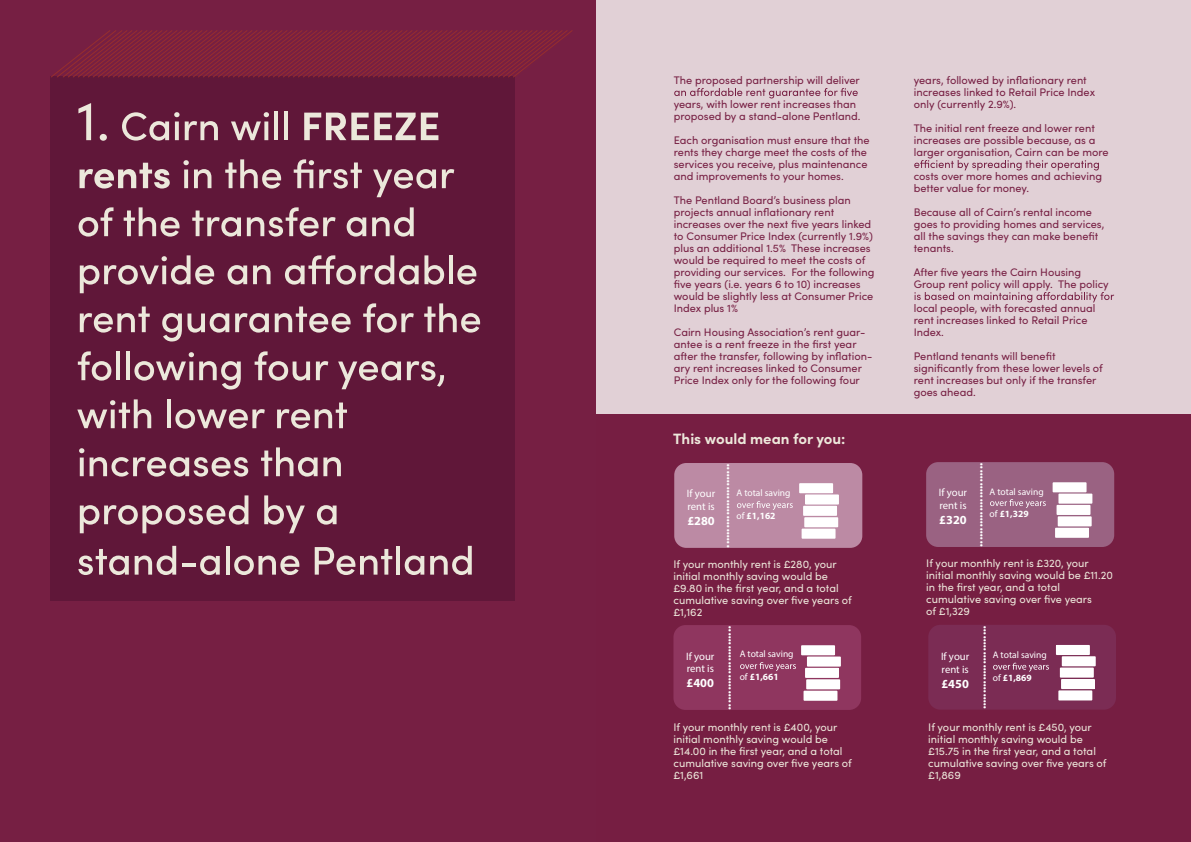
<style>
.page{position:relative;width:1191px;height:842px;background:#fff}
.page>*{position:absolute;margin:0;border:0;box-sizing:border-box;transform-origin:0 0}
.t1{font:700 15px "Sofia Pro";color:#ede8db}
.t2{font:700 12.4px "Myriad Pro";color:#fff}
.t3{font:11px/12px "Sofia Pro";color:#761e42}
.t4{font:11px/12px "Sofia Pro";color:#ede8db}
.t5{font:10.7px/12.9px "Myriad Pro";color:#fff}
.t6{font:9.5px "Myriad Pro";color:#fff}
.t7{font:700 9.5px "Myriad Pro";color:#fff}
.s1{font-weight:400}
</style>
<div class="page">
<div style="left:0;top:0;width:597px;height:842px;background:#761f43"></div>
<div style="left:50px;top:77px;width:465px;height:524px;background:#601739"></div>
<svg style="left:78px;top:103px;width:13px;height:37px"></svg>
<div style="left:100px;top:134px;width:7px;height:7px;background:#ece8db;border-radius:50%"></div>
<svg style="left:122px;top:112px;width:96px;height:29px"></svg>
<svg style="left:231px;top:112px;width:38px;height:28px"></svg>
<hr style="left:274px;top:111px;width:4px;height:29px;background:#ece8db">
<hr style="left:284px;top:111px;width:4px;height:29px;background:#ece8db">
<svg style="left:304px;top:113px;width:111px;height:27px"></svg>
<svg style="left:421px;top:113px;width:17px;height:27px"></svg>
<svg style="left:79px;top:163px;width:91px;height:26px"></svg>
<svg style="left:183px;top:160px;width:28px;height:28px"></svg>
<svg style="left:225px;top:159px;width:56px;height:30px"></svg>
<svg style="left:294px;top:159px;width:68px;height:30px"></svg>
<svg style="left:373px;top:169px;width:63px;height:28px"></svg>
<svg style="left:442px;top:169px;width:12px;height:19px"></svg>
<svg style="left:79px;top:207px;width:34px;height:30px"></svg>
<svg style="left:124px;top:207px;width:55px;height:30px"></svg>
<svg style="left:192px;top:210px;width:49px;height:27px"></svg>
<svg style="left:247px;top:207px;width:88px;height:30px"></svg>
<svg style="left:347px;top:217px;width:19px;height:20px"></svg>
<svg style="left:372px;top:207px;width:42px;height:30px"></svg>
<svg style="left:80px;top:255px;width:134px;height:38px"></svg>
<svg style="left:227px;top:265px;width:20px;height:20px"></svg>
<svg style="left:253px;top:265px;width:17px;height:19px"></svg>
<svg style="left:285px;top:255px;width:133px;height:30px"></svg>
<svg style="left:424px;top:255px;width:20px;height:30px"></svg>
<hr style="left:449px;top:255px;width:4px;height:29px;background:#ece8db">
<svg style="left:457px;top:265px;width:19px;height:20px"></svg>
<svg style="left:80px;top:306px;width:70px;height:27px"></svg>
<svg style="left:162px;top:313px;width:67px;height:28px"></svg>
<svg style="left:235px;top:313px;width:34px;height:20px"></svg>
<svg style="left:275px;top:306px;width:75px;height:27px"></svg>
<svg style="left:363px;top:303px;width:51px;height:30px"></svg>
<svg style="left:424px;top:303px;width:56px;height:30px"></svg>
<svg style="left:78px;top:351px;width:33px;height:30px"></svg>
<hr style="left:116px;top:351px;width:4px;height:29px;background:#ece8db">
<hr style="left:126px;top:351px;width:4px;height:29px;background:#ece8db">
<svg style="left:134px;top:352px;width:107px;height:37px"></svg>
<svg style="left:255px;top:351px;width:55px;height:30px"></svg>
<svg style="left:316px;top:361px;width:12px;height:19px"></svg>
<svg style="left:338px;top:361px;width:63px;height:28px"></svg>
<svg style="left:407px;top:361px;width:37px;height:26px"></svg>
<svg style="left:77px;top:399px;width:74px;height:29px"></svg>
<hr style="left:167px;top:399px;width:4px;height:29px;background:#ece8db">
<svg style="left:175px;top:409px;width:90px;height:20px"></svg>
<svg style="left:277px;top:402px;width:70px;height:27px"></svg>
<svg style="left:79px;top:448px;width:5px;height:28px"></svg>
<svg style="left:90px;top:457px;width:158px;height:20px"></svg>
<svg style="left:261px;top:447px;width:56px;height:30px"></svg>
<svg style="left:323px;top:457px;width:18px;height:19px"></svg>
<svg style="left:80px;top:495px;width:168px;height:38px"></svg>
<svg style="left:264px;top:495px;width:41px;height:38px"></svg>
<svg style="left:317px;top:505px;width:19px;height:20px"></svg>
<svg style="left:78px;top:549px;width:51px;height:26px"></svg>
<svg style="left:135px;top:546px;width:41px;height:29px"></svg>
<hr style="left:182px;top:563px;width:14px;height:4px;background:#ece8db">
<svg style="left:200px;top:555px;width:20px;height:20px"></svg>
<hr style="left:226px;top:546px;width:3px;height:29px;background:#ece8db">
<svg style="left:234px;top:555px;width:65px;height:20px"></svg>
<svg style="left:315px;top:547px;width:77px;height:28px"></svg>
<hr style="left:396px;top:546px;width:4px;height:29px;background:#ece8db">
<svg style="left:405px;top:555px;width:19px;height:20px"></svg>
<svg style="left:430px;top:546px;width:42px;height:29px"></svg>
<svg style="left:51px;top:30px;width:521px;height:47px"></svg>
<div style="left:596px;top:0;width:595px;height:842px;background:#e1d0d6"></div>
<div style="left:596px;top:414px;width:595px;height:428px;background:#761e42"></div>
<div style="left:674px;top:463px;width:188px;height:85px;background:#bc8aa4;border-radius:12px"></div>
<svg style="left:799px;top:483px;width:40px;height:56px"></svg>
<div style="left:926px;top:462px;width:188px;height:85px;background:#9a6282;border-radius:12px"></div>
<svg style="left:1052px;top:482px;width:40px;height:56px"></svg>
<div style="left:673px;top:625px;width:188px;height:85px;background:#8f365f;border-radius:12px"></div>
<div style="left:928px;top:625px;width:188px;height:85px;background:#7b2c54;border-radius:12px"></div>
<svg style="left:1056px;top:645px;width:39px;height:55px"></svg>
<svg style="left:674px;top:88px;width:183px;height:10px"></svg>
<svg style="left:914px;top:160px;width:185px;height:10px"></svg>
<svg style="left:914px;top:292px;width:200px;height:10px"></svg>
<svg style="left:737px;top:501px;width:55px;height:9px"></svg>
<svg style="left:990px;top:499px;width:55px;height:9px"></svg>
<svg style="left:740px;top:645px;width:101px;height:56px"></svg>
<svg style="left:993px;top:663px;width:56px;height:9px"></svg>
<p class="t3" style="left:673px;top:67px;width:188px;line-height:24px">The proposed partnership will deliver years, with lower rent increases than</p>
<p class="t3" style="left:674px;top:103px;width:197px;line-height:24px">proposed by a stand-alone Pentland.<br>Each organisation must ensure that the</p>
<p class="t3" style="left:674px;top:145px;width:195px;text-align:justify">rents they charge meet the costs of the services you receive, plus maintenance and improvements to your homes.</p>
<p class="t3" style="left:674px;top:193px;width:202px">The Pentland Board’s business plan projects annual inflationary rent increases over the next five years linked to Consumer Price Index (currently 1.9%) plus an additional 1.5% These increases would be required to meet the costs of providing our services. For the following five years (i.e. years 6 to 10) increases would be slightly less at Consumer Price Index plus 1%</p>
<p class="t3" style="left:674px;top:325px;width:200px">Cairn Housing Association’s rent guar&shy;antee is a rent freeze in the first year after the transfer, following by inflation&shy;ary rent increases linked to Consumer Price Index only for the following four</p>
<h1 class="t1" style="left:673px;top:427px;width:174px">This would mean for you:</h1>
<p class="t5" style="left:687px;top:487px;width:30px">If your rent is</p>
<p class="t2" style="left:687px;top:512px;width:29px">£280</p>
<p class="t2" style="left:717px;top:548px;width:85px;rotate:-90deg">..........................</p>
<p class="t6" style="left:736px;top:487px;width:55px">A total saving</p>
<p class="t7" style="left:736px;top:510px;width:40px"><span class="s1">of</span> £1,162</p>
<p class="t4" style="left:673px;top:557px;width:180px">If your monthly rent is £280, your initial monthly saving would be £9.80 in the first year, and a total cumulative saving over five years of £1,162</p>
<p class="t5" style="left:686px;top:649px;width:30px">If your rent is</p>
<p class="t2" style="left:686px;top:675px;width:29px">£400</p>
<p class="t2" style="left:718px;top:710px;width:85px;rotate:-90deg">..........................</p>
<p class="t6" style="left:739px;top:648px;width:55px">A total saving</p>
<p class="t7" style="left:739px;top:671px;width:40px"><span class="s1">of</span> £1,661</p>
<p class="t3" style="left:913px;top:73px;width:183px">years, followed by inflationary rent increases linked to Retail Price Index only (currently 2.9%).</p>
<p class="t3" style="left:913px;top:121px;width:196px">The initial rent freeze and lower rent increases are possible because, as a larger organisation, Cairn can be more</p>
<p class="t3" style="left:913px;top:169px;width:190px">costs over more homes and achieving better value for money.</p>
<p class="t3" style="left:913px;top:205px;width:192px">Because all of Cairn’s rental income goes to providing homes and services, all the savings they can make benefit tenants.</p>
<p class="t3" style="left:913px;top:265px;width:196px">After five years the Cairn Housing<br>Group rent policy will apply. The policy</p>
<p class="t3" style="left:913px;top:301px;width:183px">local people, with forecasted annual rent increases linked to Retail Price<br>Index.</p>
<p class="t3" style="left:913px;top:349px;width:191px">Pentland tenants will benefit significantly from these lower levels of rent increases but only if the transfer goes ahead.</p>
<p class="t5" style="left:938px;top:486px;width:30px">If your rent is</p>
<p class="t2" style="left:939px;top:512px;width:29px">£320</p>
<p class="t2" style="left:970px;top:547px;width:85px;rotate:-90deg">..........................</p>
<p class="t6" style="left:989px;top:485px;width:56px">A total saving</p>
<p class="t7" style="left:989px;top:508px;width:40px"><span class="s1">of</span> £1,329</p>
<p class="t4" style="left:926px;top:557px;width:188px">If your monthly rent is £320, your initial monthly saving would be £11.20 in the first year, and a total cumulative saving over five years<br>of £1,329</p>
<p class="t5" style="left:941px;top:650px;width:30px">If your rent is</p>
<p class="t2" style="left:941px;top:676px;width:29px">£450</p>
<p class="t2" style="left:973px;top:709px;width:85px;rotate:-90deg">..........................</p>
<p class="t6" style="left:992px;top:649px;width:55px">A total saving</p>
<p class="t7" style="left:992px;top:672px;width:40px"><span class="s1">of</span> £1,869</p>
<p class="t4" style="left:673px;top:721px;width:180px">If your monthly rent is £400, your initial monthly saving would be £14.00 in the first year, and a total cumulative saving over five years of £1,661</p>
<p class="t4" style="left:928px;top:720px;width:180px">If your monthly rent is £450, your initial monthly saving would be £15.75 in the first year, and a total cumulative saving over five years of £1,869</p>
</div>
